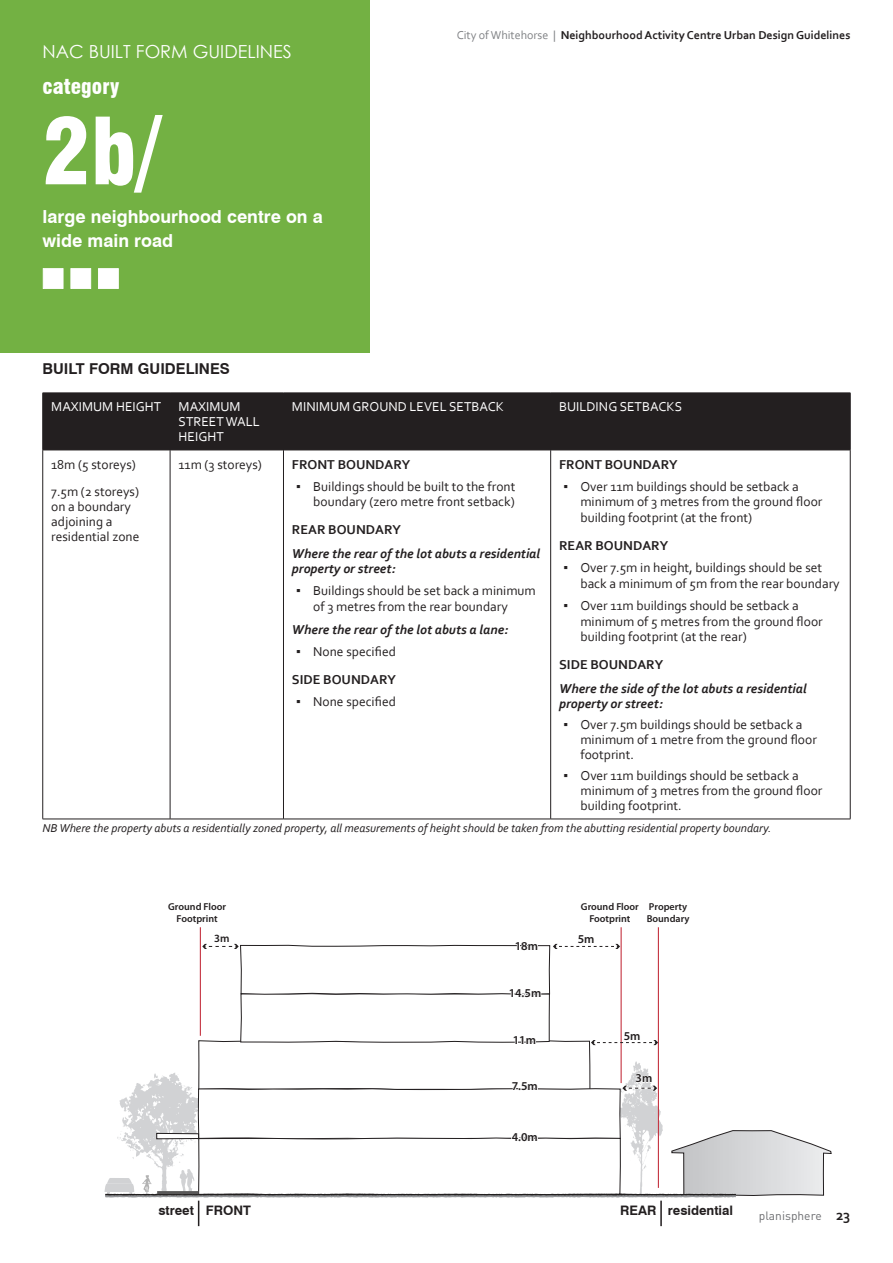
<style>
.page{position:relative;width:893px;height:1263px;background:#fff}
.page>*{position:absolute;margin:0;border:0;box-sizing:border-box;transform-origin:0 0}
.t1{font:900 condensed 90px "Swiss 721 BT";color:#fff}
.t2{font:900 condensed 21px "Swiss 721 BT";color:#fff}
.t3{font:700 18px/24px "Swiss 721 BT";color:#fff}
.t4{font:18px "Century Gothic";color:#fff}
.t5{font:700 15px "Swiss 721 BT";color:#231f20}
.t6{font:13.5px/15.8px "Corbel";color:#231f20}
.t7{font:italic 700 13.5px/15px "Corbel";color:#231f20}
.t8{font:13.5px/15px "Corbel";color:#fff}
.t9{font:700 13.5px "Corbel";color:#231f20}
.t10{font:700 13.05px "Swiss 721 BT";color:#231f20}
.t11{font:italic 12px "Corbel";color:#231f20}
.t12{font:700 12px "Corbel";color:#231f20}
.t13{font:600 12px "Myriad Pro";color:#231f20}
.t14{font:12px "DIN";color:#6c6d70}
.t15{font:600 11.1px "Myriad Pro";color:#231f20}
.t16{font:600 10.05px/12px "Myriad Pro";color:#231f20;text-align:center}
.t17{font:600 8.1px "Myriad Pro";color:#231f20}
.s1{font-weight:400;color:#808285}
.s2{font-family:"Arial"}
.s3{font-weight:700}
.s4{font-family:"Corbel";font-weight:700;font-size:15px;color:#231f20}
</style>
<div class="page">
<div style="left:0;top:0;width:370px;height:353px;background:#73b143"></div>
<div style="left:43px;top:268px;width:20px;height:21px;background:#fff;border:1px solid #fff"></div>
<div style="left:71px;top:268px;width:20px;height:21px;background:#fff;border:1px solid #fff"></div>
<div style="left:43px;top:394px;width:807px;height:56px;background:#231f20"></div>
<hr style="left:43px;top:393px;width:127px;height:1px;background:#231f20">
<hr style="left:42px;top:393px;width:1px;height:57px;background:#231f20">
<hr style="left:170px;top:393px;width:113px;height:1px;background:#231f20">
<hr style="left:170px;top:393px;width:1px;height:57px;background:#231f20">
<hr style="left:283px;top:393px;width:268px;height:1px;background:#231f20">
<hr style="left:283px;top:393px;width:1px;height:57px;background:#231f20">
<hr style="left:551px;top:393px;width:299px;height:1px;background:#231f20">
<hr style="left:550px;top:393px;width:1px;height:57px;background:#231f20">
<hr style="left:850px;top:393px;width:1px;height:57px;background:#231f20">
<hr style="left:43px;top:450px;width:127px;height:1px;background:#231f20">
<hr style="left:42px;top:450px;width:1px;height:369px;background:#231f20">
<hr style="left:170px;top:450px;width:113px;height:1px;background:#231f20">
<hr style="left:170px;top:450px;width:1px;height:369px;background:#231f20">
<hr style="left:283px;top:450px;width:268px;height:1px;background:#231f20">
<hr style="left:283px;top:450px;width:1px;height:369px;background:#231f20">
<hr style="left:551px;top:450px;width:299px;height:1px;background:#231f20">
<hr style="left:550px;top:450px;width:1px;height:369px;background:#231f20">
<hr style="left:850px;top:450px;width:1px;height:369px;background:#231f20">
<hr style="left:43px;top:819px;width:127px;height:1px;background:#231f20">
<hr style="left:170px;top:819px;width:113px;height:1px;background:#231f20">
<hr style="left:283px;top:819px;width:268px;height:1px;background:#231f20">
<hr style="left:551px;top:819px;width:299px;height:1px;background:#231f20">
<div style="left:98px;top:268px;width:21px;height:21px;background:#fff;border:1px solid #fff"></div>
<svg style="left:105px;top:927px;width:727px;height:299px"></svg>
<hr style="left:200px;top:927px;width:1px;height:109px;background:#be1d2c">
<h3 class="t4" style="left:43px;top:39px;width:14px">NAC</h3>
<h3 class="t4" style="left:89px;top:39px;width:10px">BUILT</h3>
<h3 class="t4" style="left:136px;top:39px;width:14px">FORM</h3>
<h3 class="t4" style="left:193px;top:39px;width:11px">GUIDELINES</h3>
<h2 class="t2" style="left:43px;top:74px;width:78px">category</h2>
<h1 class="t1" style="left:43px;top:98px;width:120px">2b/</h1>
<h3 class="t3" style="left:43px;top:205px;width:282px">large neighbourhood centre on a wide main road</h3>
<p class="t12" style="left:457px;top:28px;width:395px"><span class="s1">City of Whitehorse |</span> Neighbourhood Activity Centre Urban Design Guidelines</p>
<p class="t5" style="left:43px;top:359px;width:189px">BUILT FORM GUIDELINES</p>
<p class="t8" style="left:51px;top:399px;width:112px">MAXIMUM HEIGHT</p>
<p class="t8" style="left:179px;top:399px;width:83px">MAXIMUM<br>STREET WALL<br>HEIGHT</p>
<p class="t8" style="left:292px;top:399px;width:214px">MINIMUM GROUND LEVEL SETBACK</p>
<p class="t8" style="left:559px;top:399px;width:124px">BUILDING SETBACKS</p>
<p class="t6" style="left:51px;top:450px;width:89px;line-height:27.8px">18m (5 storeys)<br>7.5m (2 storeys)</p>
<p class="t6" style="left:51px;top:499px;width:90px;line-height:15px">on a boundary adjoining a residential zone</p>
<p class="t6" style="left:179px;top:456px;width:85px">11m (3 storeys)</p>
<p class="t9" style="left:292px;top:456px;width:120px">FRONT BOUNDARY</p>
<p class="t6" style="left:296px;top:478px;width:221px;text-align:right"><span class="s2">▪</span> Buildings should be built to the front boundary (zero metre front setback)</p>
<p class="t9" style="left:292px;top:521px;width:111px">REAR BOUNDARY</p>
<p class="t7" style="left:292px;top:545px;width:250px">Where the rear of the lot abuts a residential property or street:</p>
<p class="t6" style="left:313px;top:582px;width:224px;text-indent:-17px"><span class="s2">▪</span> Buildings should be set back a minimum of 3 metres from the rear boundary</p>
<p class="t7" style="left:292px;top:622px;width:218px">Where the rear of the lot abuts a lane:</p>
<p class="t6" style="left:292px;top:637px;width:106px;line-height:27.8px;text-align:center"><span class="s2">▪</span> None specified<br><span class="s3">SIDE BOUNDARY</span></p>
<p class="t6" style="left:296px;top:693px;width:101px"><span class="s2">▪</span> None specified</p>
<p class="t9" style="left:559px;top:456px;width:120px">FRONT BOUNDARY</p>
<p class="t6" style="left:580px;top:478px;width:243px;text-indent:-17px"><span class="s2">▪</span> Over 11m buildings should be setback a minimum of 3 metres from the ground floor building footprint (at the front)</p>
<p class="t9" style="left:559px;top:537px;width:111px">REAR BOUNDARY</p>
<p class="t6" style="left:580px;top:559px;width:261px;text-indent:-17px"><span class="s2">▪</span> Over 7.5m in height, buildings should be set back a minimum of 5m from the rear boundary</p>
<p class="t6" style="left:580px;top:597px;width:244px;text-indent:-17px"><span class="s2">▪</span> Over 11m buildings should be setback a minimum of 5 metres from the ground floor building footprint (at the rear)</p>
<p class="t9" style="left:559px;top:656px;width:106px">SIDE BOUNDARY</p>
<p class="t7" style="left:559px;top:680px;width:249px">Where the side of the lot abuts a residential property or street:</p>
<p class="t6" style="left:580px;top:717px;width:238px;line-height:15px;text-indent:-17px"><span class="s2">▪</span> Over 7.5m buildings should be setback a minimum of 1 metre from the ground floor footprint.</p>
<p class="t6" style="left:580px;top:768px;width:243px;line-height:15px;text-indent:-17px"><span class="s2">▪</span> Over 11m buildings should be setback a minimum of 3 metres from the ground floor building footprint.</p>
<p class="t17" style="left:579px;top:600px;width:48px">Ground Floor</p>
<p class="t17" style="left:641px;top:600px;width:32px">Property</p>
<p class="t16" style="left:569px;top:625px;width:15px">5m</p>
<p class="t16" style="left:627px;top:717px;width:15px">3m</p>
<p class="t11" style="left:43px;top:820px;width:730px">NB Where the property abuts a residentially zoned property, all measurements of height should be taken from the abutting residential property boundary.</p>
<p class="t16" style="left:168px;top:900px;width:59px">Ground Floor<br>Footprint</p>
<p class="t15" style="left:214px;top:931px;width:17px">3m</p>
<p class="t13" style="left:515px;top:938px;width:25px">18m</p>
<p class="t13" style="left:509px;top:985px;width:34px">14.5m</p>
<p class="t13" style="left:513px;top:1032px;width:25px">11m</p>
<p class="t13" style="left:512px;top:1079px;width:28px">7.5m</p>
<p class="t13" style="left:512px;top:1129px;width:28px">4.0m</p>
<p class="t16" style="left:581px;top:900px;width:59px">Ground Floor<br>Footprint</p>
<p class="t13" style="left:578px;top:932px;width:18px">5m</p>
<p class="t16" style="left:647px;top:900px;width:44px;text-align:left">Property<br>Boundary</p>
<p class="t13" style="left:624px;top:1028px;width:18px">5m</p>
<p class="t13" style="left:636px;top:1070px;width:18px">3m</p>
<p class="t10" style="left:158px;top:1203px;width:94px">street FRONT</p>
<p class="t10" style="left:620px;top:1203px;width:38px">REAR</p>
<p class="t10" style="left:668px;top:1203px;width:67px">residential</p>
<p class="t14" style="left:759px;top:1208px;width:93px">planisphere <span class="s4">23</span></p>
</div>
